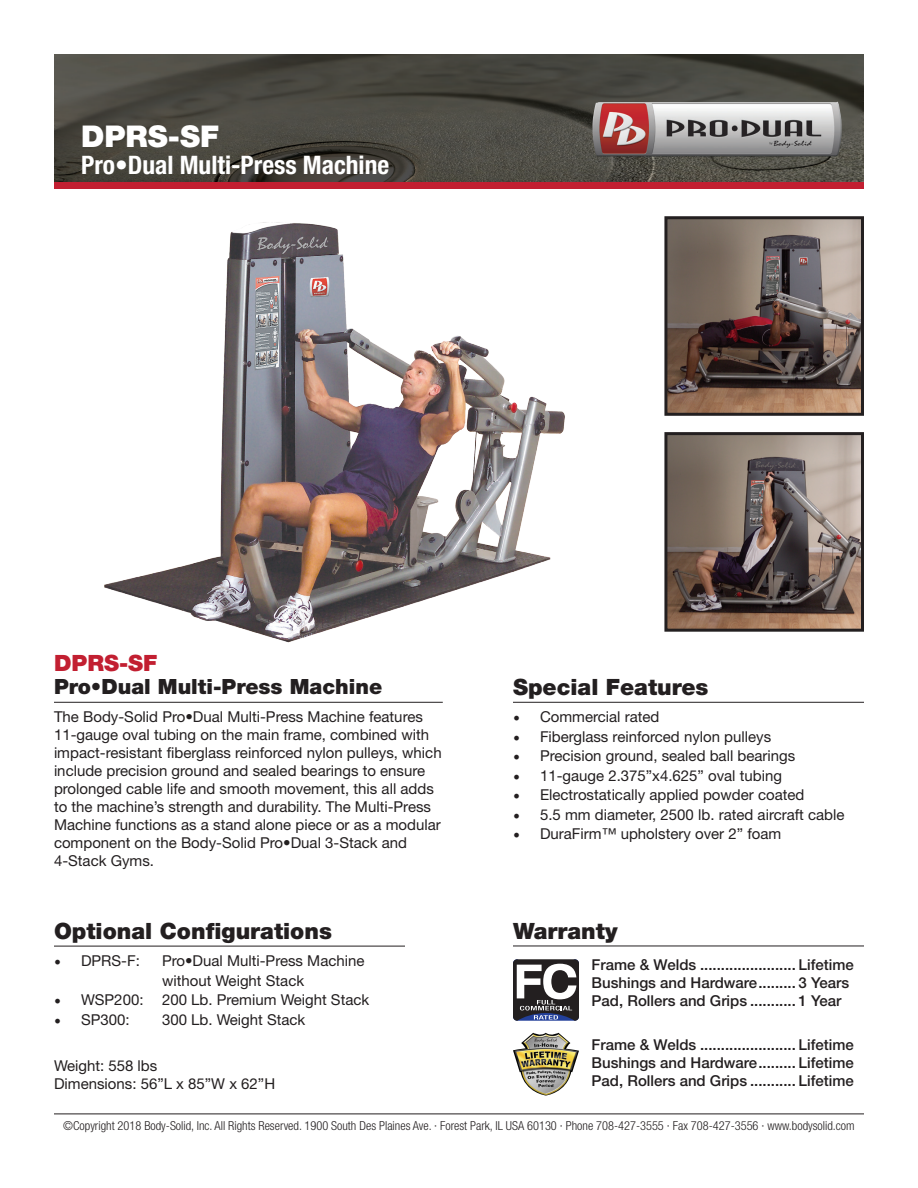
<style>
.page{position:relative;width:918px;height:1188px;background:#fff}
.page>*{position:absolute;margin:0;border:0;box-sizing:border-box;transform-origin:0 0}
.t1{font:900 30px "Helvetica Neue LT Std";color:#fff}
.t2{font:700 condensed 25.5px "Helvetica Neue LT Std";color:#fff}
.t3{font:900 22.5px "Helvetica Neue LT Std";color:#231f20}
.t4{font:900 22.5px "Helvetica Neue LT Std";color:#c21f31}
.t5{font:900 21px "Helvetica Neue LT Std";color:#231f20}
.t6{font:15px/18px "Helvetica Neue LT Std";color:#231f20}
.t7{font:500 15px/18px "Helvetica Neue LT Std";color:#231f20}
.t8{font:300 condensed 12.3px "Helvetica Neue LT Std";color:#231f20}
.s1{font-family:"Minion Pro";font-size:18px}
</style>
<div class="page">
<img style="left:54px;top:54px;width:810px;height:128px">
<div style="left:54px;top:182px;width:810px;height:7px;background:#c21f31"></div>
<hr style="left:54px;top:1114px;width:810px;height:1px;background:#231f20">
<img style="left:592px;top:102px;width:250px;height:54px">
<hr style="left:54px;top:702px;width:389px;height:1px;background:#231f20">
<hr style="left:513px;top:702px;width:351px;height:1px;background:#231f20">
<hr style="left:513px;top:946px;width:351px;height:1px;background:#231f20">
<svg style="left:513px;top:959px;width:66px;height:62px"></svg>
<img style="left:513px;top:1033px;width:66px;height:63px">
<hr style="left:54px;top:946px;width:351px;height:1px;background:#231f20">
<img style="left:104px;top:222px;width:461px;height:421px">
<img style="left:668px;top:220px;width:192px;height:192px">
<div style="left:664px;top:216px;width:200px;height:200px;border:3px solid #231f20"></div>
<img style="left:668px;top:436px;width:192px;height:192px">
<div style="left:664px;top:432px;width:200px;height:200px;border:3px solid #231f20"></div>
<h1 class="t1" style="left:81px;top:118px;width:139px">DPRS-SF</h1>
<h2 class="t2" style="left:81px;top:150px;width:310px">Pro•Dual Multi-Press Machine</h2>
<h3 class="t4" style="left:54px;top:650px;width:105px">DPRS-SF</h3>
<h3 class="t5" style="left:54px;top:674px;width:330px">Pro•Dual Multi-Press Machine</h3>
<h3 class="t3" style="left:513px;top:674px;width:197px">Special Features</h3>
<p class="t6" style="left:54px;top:708px;width:389px">The Body-Solid Pro•Dual Multi-Press Machine features 11-gauge oval tubing on the main frame, combined with impact-resistant fiberglass reinforced nylon pulleys, which include precision ground and sealed bearings to ensure prolonged cable life and smooth movement, this all adds to the machine’s strength and durability. The Multi-Press Machine functions as a stand alone piece or as a modular component on the Body-Solid Pro•Dual 3-Stack and 4-Stack Gyms.</p>
<p class="t6" style="left:513px;top:708px;width:148px"><span class="s1">•</span> Commercial rated</p>
<p class="t6" style="left:513px;top:727px;width:260px"><span class="s1">•</span> Fiberglass reinforced nylon pulleys</p>
<p class="t6" style="left:513px;top:747px;width:284px"><span class="s1">•</span> Precision ground, sealed ball bearings</p>
<p class="t6" style="left:513px;top:766px;width:271px"><span class="s1">•</span> 11-gauge 2.375”x4.625” oval tubing</p>
<p class="t6" style="left:513px;top:786px;width:293px"><span class="s1">•</span> Electrostatically applied powder coated</p>
<p class="t6" style="left:513px;top:805px;width:333px"><span class="s1">•</span> 5.5 mm diameter, 2500 lb. rated aircraft cable</p>
<p class="t6" style="left:513px;top:825px;width:270px"><span class="s1">•</span> DuraFirm™ upholstery over 2” foam</p>
<h3 class="t3" style="left:54px;top:918px;width:279px">Optional Configurations</h3>
<p class="t6" style="left:54px;top:952px;width:87px"><span class="s1">•</span> DPRS-F:</p>
<p class="t6" style="left:162px;top:951px;width:204px;line-height:19.5px">Pro•Dual Multi-Press Machine without Weight Stack</p>
<p class="t6" style="left:54px;top:991px;width:317px"><span class="s1">•</span> WSP200: 200 Lb. Premium Weight Stack</p>
<p class="t6" style="left:54px;top:1010px;width:77px"><span class="s1">•</span> SP300:</p>
<p class="t6" style="left:162px;top:1010px;width:145px">300 Lb. Weight Stack</p>
<p class="t6" style="left:54px;top:1056px;width:223px">Weight: 558 lbs<br>Dimensions: 56”L x 85”W x 62”H</p>
<h3 class="t3" style="left:513px;top:917px;width:106px">Warranty</h3>
<p class="t7" style="left:592px;top:956px;width:264px">Frame &amp; Welds ....................... Lifetime<br>Bushings and Hardware......... 3 Years<br>Pad, Rollers and Grips ........... 1 Year</p>
<p class="t7" style="left:592px;top:1035px;width:264px;text-align:justify">Frame &amp; Welds ....................... Lifetime Bushings and Hardware......... Lifetime Pad, Rollers and Grips ........... Lifetime</p>
<p class="t8" style="left:63px;top:1118px;width:793px">©Copyright 2018 Body-Solid, Inc. All Rights Reserved. 1900 South Des Plaines Ave. · Forest Park, IL USA 60130 · Phone 708-427-3555 · Fax 708-427-3556 · www.bodysolid.com</p>
</div>
